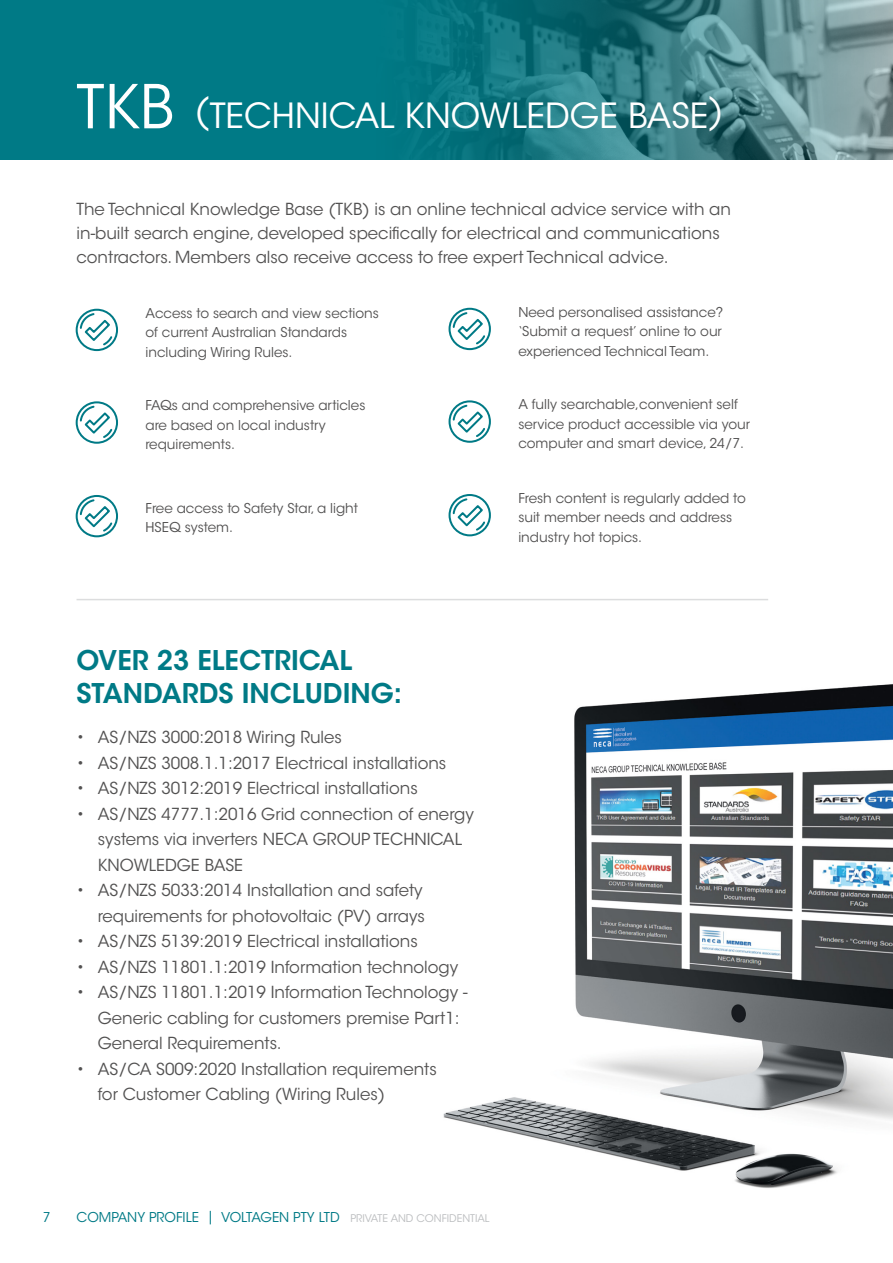
<style>
.page{position:relative;width:893px;height:1263px;background:#fff}
.page>*{position:absolute;margin:0;border:0;box-sizing:border-box;transform-origin:0 0}
.t1{font:34.5px "ITC Avant Garde Std";color:#fff}
.t2{font:600 27px/33px "ITC Avant Garde Std";color:#007a86}
.t3{font:16.5px/25.5px "ITC Avant Garde Std";color:#525151}
.t4{font:13.5px/19.5px "ITC Avant Garde Std";color:#525151}
.t5{font:13.5px "ITC Avant Garde Std";color:#007a86}
.s1{font-size:60px}
.s2{font-size:10.5px;color:#bcbec0}
</style>
<div class="page">
<img style="left:443px;top:684px;width:450px;height:504px">
<div style="left:0;top:0;width:893px;height:159px;background:#007a86"></div>
<img style="left:420px;top:0;width:473px;height:159px">
<div style="left:76px;top:309px;width:42px;height:42px;border:2px solid #007a86;border-radius:50%"></div>
<svg style="left:79px;top:312px;width:35px;height:35px"></svg>
<div style="left:449px;top:308px;width:42px;height:42px;border:2px solid #007a86;border-radius:50%"></div>
<svg style="left:451px;top:311px;width:36px;height:35px"></svg>
<div style="left:76px;top:401px;width:42px;height:43px;border:2px solid #007a86;border-radius:50%"></div>
<svg style="left:79px;top:404px;width:35px;height:36px"></svg>
<div style="left:449px;top:400px;width:42px;height:43px;border:2px solid #007a86;border-radius:50%"></div>
<svg style="left:451px;top:403px;width:36px;height:36px"></svg>
<div style="left:76px;top:495px;width:42px;height:42px;border:2px solid #007a86;border-radius:50%"></div>
<svg style="left:79px;top:498px;width:35px;height:35px"></svg>
<div style="left:449px;top:494px;width:42px;height:42px;border:2px solid #007a86;border-radius:50%"></div>
<svg style="left:451px;top:497px;width:36px;height:35px"></svg>
<hr style="left:77px;top:599px;width:691px;height:1px;background:#dcddde">
<h1 class="t1" style="left:77px;top:95px;width:649px"><span class="s1">TKB</span> (TECHNICAL KNOWLEDGE BASE)</h1>
<p class="t3" style="left:77px;top:197px;width:656px;line-height:24px">The Technical Knowledge Base (TKB) is an online technical advice service with an in-built search engine, developed specifically for electrical and communications contractors. Members also receive access to free expert Technical advice.</p>
<p class="t4" style="left:145px;top:303px;width:235px">Access to search and view sections of current Australian Standards including Wiring Rules.</p>
<p class="t4" style="left:518px;top:302px;width:206px;text-align:justify">Need personalised assistance? ‘Submit a request’ online to our experienced Technical Team.</p>
<p class="t4" style="left:145px;top:396px;width:221px">FAQs and comprehensive articles are based on local industry requirements.</p>
<p class="t4" style="left:518px;top:395px;width:233px">A fully searchable,convenient self service product accessible via your computer and smart device, 24/7.</p>
<p class="t4" style="left:145px;top:498px;width:214px">Free access to Safety Star, a light<br>HSEQ system.</p>
<p class="t4" style="left:518px;top:488px;width:229px">Fresh content is regularly added to suit member needs and address industry hot topics.</p>
<h2 class="t2" style="left:77px;top:643px;width:327px">OVER 23 ELECTRICAL<br>STANDARDS INCLUDING:</h2>
<p class="t3" style="left:77px;top:725px;width:267px">• AS/NZS 3000:2018 Wiring Rules</p>
<p class="t3" style="left:77px;top:750px;width:371px">• AS/NZS 3008.1.1:2017 Electrical installations</p>
<p class="t3" style="left:77px;top:776px;width:343px">• AS/NZS 3012:2019 Electrical installations</p>
<p class="t3" style="left:98px;top:801px;width:378px;text-indent:-21px">• AS/NZS 4777.1:2016 Grid connection of energy systems via inverters NECA GROUP TECHNICAL<br>KNOWLEDGE BASE</p>
<p class="t3" style="left:77px;top:877px;width:350px;text-align:right">• AS/NZS 5033:2014 Installation and safety requirements for photovoltaic (PV) arrays</p>
<p class="t3" style="left:77px;top:928px;width:343px">• AS/NZS 5139:2019 Electrical installations</p>
<p class="t3" style="left:77px;top:954px;width:383px">• AS/NZS 11801.1:2019 Information technology</p>
<p class="t3" style="left:98px;top:979px;width:371px;text-indent:-21px">• AS/NZS 11801.1:2019 Information Technology -<br>Generic cabling for customers premise Part1:<br>General Requirements.</p>
<p class="t3" style="left:98px;top:1056px;width:341px;text-indent:-21px">• AS/CA S009:2020 Installation requirements for Customer Cabling (Wiring Rules)</p>
<p class="t5" style="left:43px;top:1209px;width:9px">7</p>
<p class="t5" style="left:77px;top:1209px;width:415px">COMPANY PROFILE | VOLTAGEN PTY LTD <span class="s2">PRIVATE AND CONFIDENTIAL</span></p>
</div>
